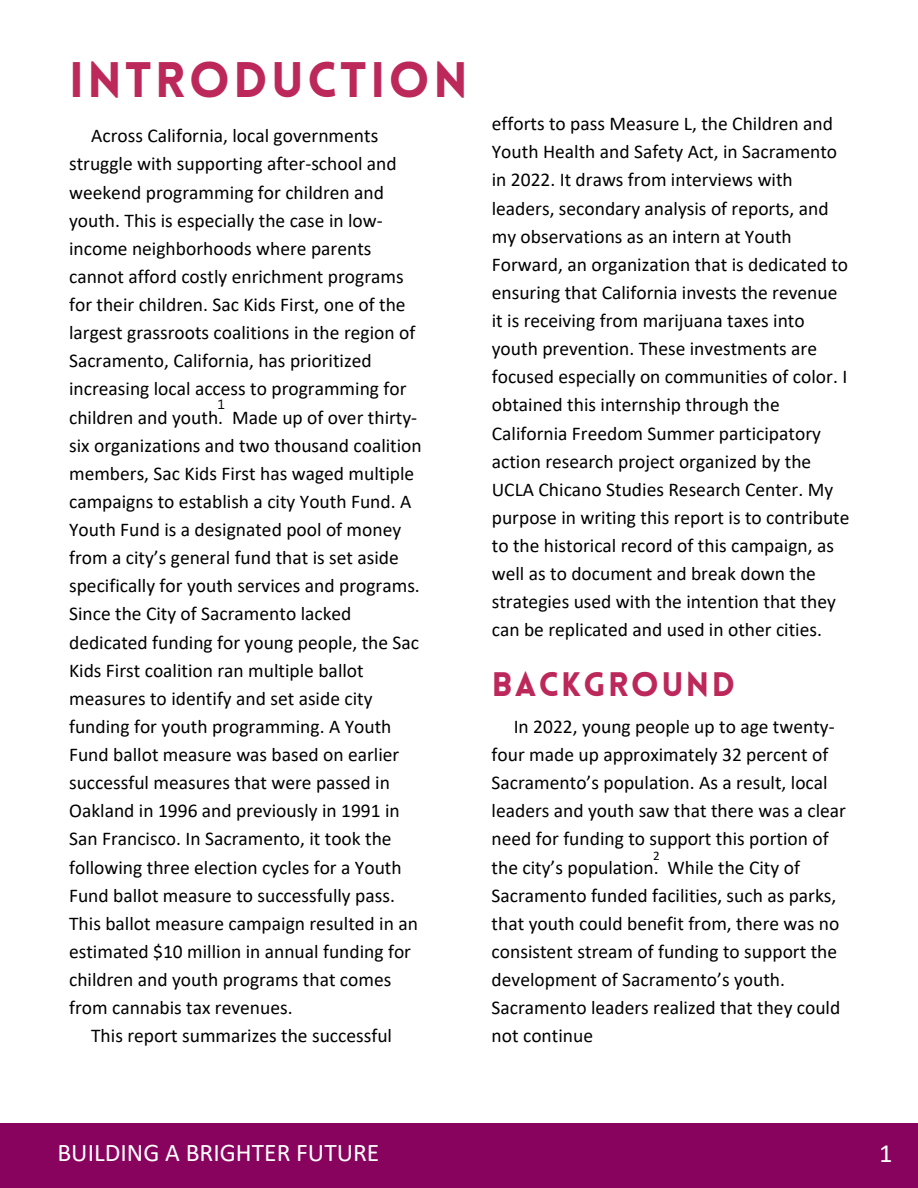
<style>
.page{position:relative;width:918px;height:1188px;background:#fff}
.page>*{position:absolute;margin:0;border:0;box-sizing:border-box;transform-origin:0 0}
.t1{font:900 48.9px "Lovelo";letter-spacing:.07em;color:#bc285a}
.t2{font:900 33.3px "Lovelo";letter-spacing:.07em;color:#bc285a}
.t3{font:26.4px "Calibri";color:#fff}
.t4{font:25.5px "Calibri";color:#fff}
.t5{font:19.5px/28.2px "Calibri";color:#000}
.t6{font:13.05px "Canva Sans";color:#000}
.t7{font:13.05px "Calibri";color:#000}
</style>
<div class="page">
<div style="left:0;top:1123px;width:918px;height:65px;background:#88035d"></div>
<p class="t1" style="left:69px;top:61px;width:400px">INTRODUCTION</p>
<h1 class="t5" style="left:69px;top:123px;width:354px;text-indent:22px">Across California, local governments struggle with supporting after-school and weekend programming for children and youth. This is especially the case in low&shy;income neighborhoods where parents cannot afford costly enrichment programs for their children. Sac Kids First, one of the largest grassroots coalitions in the region of Sacramento, California, has prioritized increasing local access to programming for children and youth. Made up of over thirty&shy;six organizations and two thousand coalition members, Sac Kids First has waged multiple campaigns to establish a city Youth Fund. A Youth Fund is a designated pool of money from a city’s general fund that is set aside specifically for youth services and programs.<br>Since the City of Sacramento lacked dedicated funding for young people, the Sac Kids First coalition ran multiple ballot measures to identify and set aside city funding for youth programming. A Youth Fund ballot measure was based on earlier successful measures that were passed in Oakland in 1996 and previously in 1991 in San Francisco. In Sacramento, it took the following three election cycles for a Youth Fund ballot measure to successfully pass.<br>This ballot measure campaign resulted in an estimated $10 million in annual funding for children and youth programs that comes from cannabis tax revenues.</h1>
<p class="t5" style="left:91px;top:1023px;width:302px">This report summarizes the successful</p>
<h3 class="t6" style="left:218px;top:395px;width:8px">1</h3>
<p class="t5" style="left:492px;top:111px;width:359px">efforts to pass Measure L, the Children and Youth Health and Safety Act, in Sacramento in 2022. It draws from interviews with leaders, secondary analysis of reports, and my observations as an intern at Youth Forward, an organization that is dedicated to ensuring that California invests the revenue it is receiving from marijuana taxes into youth prevention. These investments are focused especially on communities of color. I obtained this internship through the California Freedom Summer participatory action research project organized by the UCLA Chicano Studies Research Center. My purpose in writing this report is to contribute to the historical record of this campaign, as well as to document and break down the strategies used with the intention that they can be replicated and used in other cities.</p>
<p class="t2" style="left:492px;top:671px;width:245px">BACKGROUND</p>
<p class="t5" style="left:492px;top:714px;width:356px;text-indent:22px">In 2022, young people up to age twenty&shy;four made up approximately 32 percent of Sacramento’s population. As a result, local leaders and youth saw that there was a clear need for funding to support this portion of the city’s population. While the City of Sacramento funded facilities, such as parks, that youth could benefit from, there was no consistent stream of funding to support the development of Sacramento’s youth.<br>Sacramento leaders realized that they could not continue</p>
<p class="t7" style="left:653px;top:850px;width:8px">2</p>
<p class="t4" style="left:57px;top:1142px;width:323px">BUILDING A BRIGHTER FUTURE</p>
<h2 class="t3" style="left:879px;top:1142px;width:15px">1</h2>
</div>
